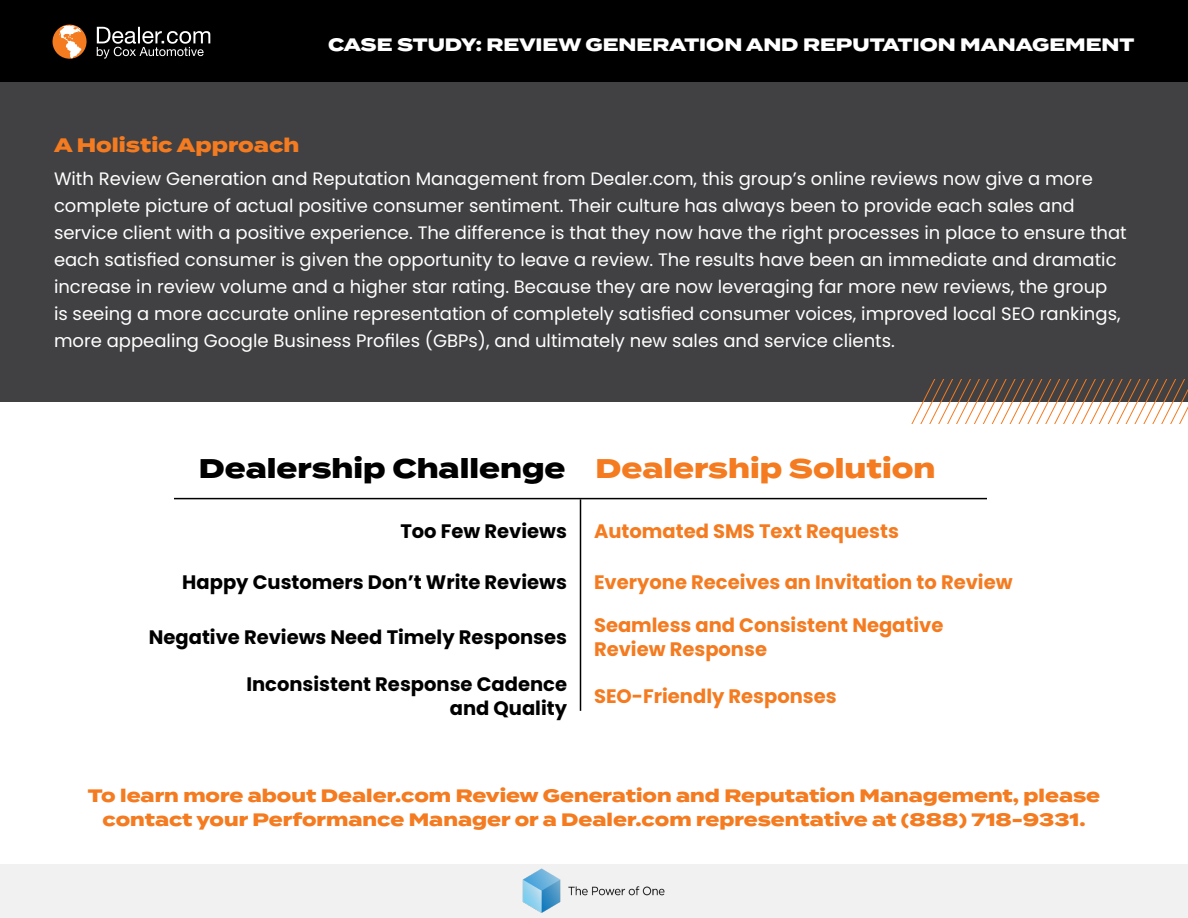
<style>
.page{position:relative;width:1188px;height:918px;background:#fff}
.page>*{position:absolute;margin:0;border:0;box-sizing:border-box;transform-origin:0 0}
.t1{font:800 27px "Termina";color:#000}
.t2{font:700 19.5px/23.4px "Poppins";color:#f47b20}
.t3{font:700 19.5px/23.4px "Poppins";color:#000;text-align:right}
.t4{font:800 19.5px "Termina";color:#f47b20}
.t5{font:18px/27px "Poppins";color:#fff}
.t6{font:800 18px/24px "Termina";color:#f47b20;text-align:center}
.t7{font:800 18px "Termina";color:#fff}
.s1{color:#f47b20}
</style>
<div class="page">
<div style="left:0;top:864px;width:1188px;height:54px;background:#f1f1f2"></div>
<img style="left:522px;top:869px;width:143px;height:43px">
<div style="left:0;top:0;width:1188px;height:82px;background:#000"></div>
<svg style="left:97px;top:27px;width:113px;height:32px"></svg>
<svg style="left:52px;top:24px;width:35px;height:35px"></svg>
<div style="left:0;top:82px;width:1188px;height:320px;background:#414042"></div>
<hr style="left:174px;top:498px;width:813px;height:1px;background:#000">
<hr style="left:580px;top:499px;width:1px;height:212px;background:#000">
<svg style="left:912px;top:380px;width:276px;height:43px"></svg>
<p class="t7" style="left:328px;top:32px;width:808px">CASE STUDY: REVIEW GENERATION AND REPUTATION MANAGEMENT</p>
<p class="t4" style="left:54px;top:130px;width:247px">A Holistic Approach</p>
<p class="t5" style="left:54px;top:165px;width:1074px">With Review Generation and Reputation Management from Dealer.com, this group’s online reviews now give a more complete picture of actual positive consumer sentiment. Their culture has always been to provide each sales and service client with a positive experience. The difference is that they now have the right processes in place to ensure that each satisfied consumer is given the opportunity to leave a review. The results have been an immediate and dramatic increase in review volume and a higher star rating. Because they are now leveraging far more new reviews, the group<br>is seeing a more accurate online representation of completely satisfied consumer voices, improved local SEO rankings, more appealing Google Business Profiles (GBPs), and ultimately new sales and service clients.</p>
<h1 class="t1" style="left:199px;top:448px;width:738px">Dealership Challenge <span class="s1">Dealership Solution</span></h1>
<p class="t3" style="left:400px;top:520px;width:168px">Too Few Reviews</p>
<p class="t2" style="left:594px;top:520px;width:306px">Automated SMS Text Requests</p>
<p class="t3" style="left:182px;top:571px;width:386px">Happy Customers Don’t Write Reviews</p>
<p class="t2" style="left:594px;top:571px;width:420px">Everyone Receives an Invitation to Review</p>
<p class="t3" style="left:149px;top:626px;width:420px">Negative Reviews Need Timely Responses</p>
<p class="t2" style="left:594px;top:614px;width:351px">Seamless and Consistent Negative<br>Review Response</p>
<p class="t3" style="left:246px;top:673px;width:322px">Inconsistent Response Cadence and Quality</p>
<p class="t2" style="left:594px;top:684px;width:244px">SEO-Friendly Responses</p>
<p class="t6" style="left:88px;top:784px;width:1014px">To learn more about Dealer.com Review Generation and Reputation Management, please contact your Performance Manager or a Dealer.com representative at (888) 718-9331.</p>
</div>
